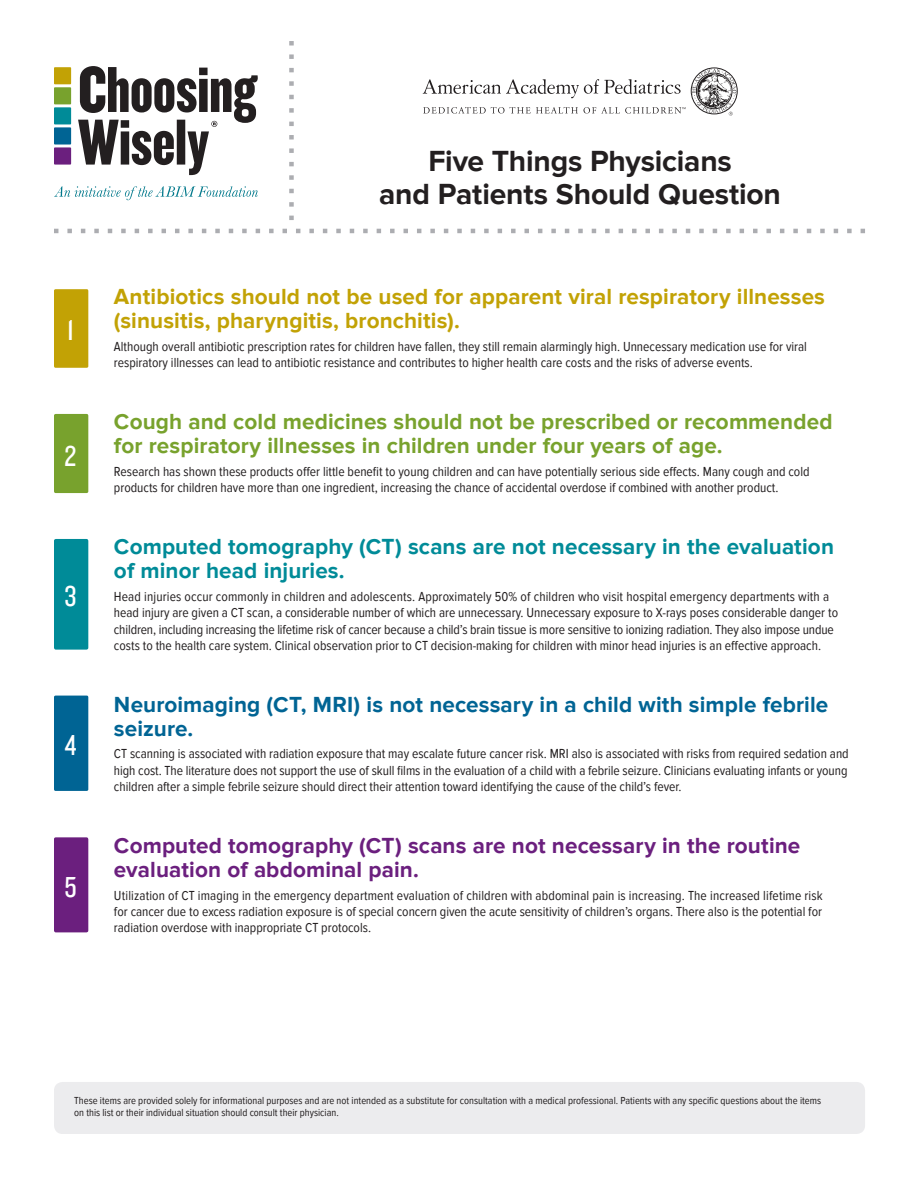
<style>
.page{position:relative;width:918px;height:1188px;background:#fff}
.page>*{position:absolute;margin:0;border:0;box-sizing:border-box;transform-origin:0 0}
.t1{font:700 30px/33px "Proxima Nova";letter-spacing:-.005em;color:#231f20;text-align:center}
.t2{font:30px "Knockout 29 Junior Ltweight";color:#fff}
.t3{font:700 22.5px/24px "Proxima Nova";letter-spacing:.005em;color:#78a22d}
.t4{font:700 22.5px/24px "Proxima Nova";letter-spacing:.005em;color:#c2a205}
.t5{font:700 22.5px/24px "Proxima Nova";letter-spacing:.005em;color:#6b1f7e}
.t6{font:700 22.5px/24px "Proxima Nova";letter-spacing:.005em;color:#008b98}
.t7{font:700 22.5px/24px "Proxima Nova";letter-spacing:.005em;color:#006494}
.t8{font:13.5px/16.2px "Proxima Nova Cond";color:#231f20}
.t9{font:10.5px/12px "Proxima Nova Cond";color:#231f20}
</style>
<div class="page">
<svg style="left:54px;top:229px;width:811px;height:4px"></svg>
<svg style="left:289px;top:41px;width:5px;height:179px"></svg>
<div style="left:54px;top:67px;width:17px;height:17px;background:#c2a205"></div>
<div style="left:54px;top:87px;width:17px;height:17px;background:#78a22d"></div>
<div style="left:54px;top:107px;width:17px;height:17px;background:#008b98"></div>
<div style="left:54px;top:127px;width:17px;height:18px;background:#006494"></div>
<div style="left:54px;top:147px;width:17px;height:18px;background:#6b1f7e"></div>
<svg style="left:78px;top:66px;width:180px;height:109px"></svg>
<svg style="left:54px;top:186px;width:204px;height:14px"></svg>
<div style="left:54px;top:539px;width:34px;height:111px;background:#008b98;border-radius:2px"></div>
<div style="left:54px;top:289px;width:34px;height:79px;background:#c2a205;border-radius:2px"></div>
<div style="left:54px;top:414px;width:34px;height:79px;background:#78a22d;border-radius:2px"></div>
<div style="left:54px;top:837px;width:34px;height:95px;background:#6b1f7e;border-radius:2px"></div>
<div style="left:54px;top:696px;width:34px;height:95px;background:#006494;border-radius:2px"></div>
<div style="left:54px;top:1082px;width:811px;height:52px;background:#ececee;border-radius:9px"></div>
<svg style="left:423px;top:68px;width:314px;height:48px"></svg>
<h1 class="t2" style="left:67px;top:311px;width:8px">1</h1>
<h1 class="t2" style="left:65px;top:436px;width:13px">2</h1>
<h1 class="t2" style="left:65px;top:577px;width:13px">3</h1>
<h1 class="t2" style="left:65px;top:726px;width:13px">4</h1>
<h1 class="t2" style="left:64px;top:868px;width:14px">5</h1>
<h1 class="t1" style="left:379px;top:145px;width:403px">Five Things Physicians<br>and Patients Should Question</h1>
<h2 class="t4" style="left:114px;top:285px;width:713px">Antibiotics should not be used for apparent viral respiratory illnesses (sinusitis, pharyngitis, bronchitis).</h2>
<p class="t8" style="left:114px;top:339px;width:695px">Although overall antibiotic prescription rates for children have fallen, they still remain alarmingly high. Unnecessary medication use for viral respiratory illnesses can lead to antibiotic resistance and contributes to higher health care costs and the risks of adverse events.</p>
<h2 class="t3" style="left:114px;top:410px;width:720px">Cough and cold medicines should not be prescribed or recommended for respiratory illnesses in children under four years of age.</h2>
<p class="t8" style="left:114px;top:464px;width:697px">Research has shown these products offer little benefit to young children and can have potentially serious side effects. Many cough and cold products for children have more than one ingredient, increasing the chance of accidental overdose if combined with another product.</p>
<h2 class="t6" style="left:114px;top:535px;width:722px">Computed tomography (CT) scans are not necessary in the evaluation of minor head injuries.</h2>
<p class="t8" style="left:114px;top:589px;width:726px">Head injuries occur commonly in children and adolescents. Approximately 50% of children who visit hospital emergency departments with a head injury are given a CT scan, a considerable number of which are unnecessary. Unnecessary exposure to X-rays poses considerable danger to children, including increasing the lifetime risk of cancer because a child’s brain tissue is more sensitive to ionizing radiation. They also impose undue costs to the health care system. Clinical observation prior to CT decision-making for children with minor head injuries is an effective approach.</p>
<h2 class="t7" style="left:114px;top:693px;width:716px">Neuroimaging (CT, MRI) is not necessary in a child with simple febrile seizure.</h2>
<p class="t8" style="left:114px;top:746px;width:736px;text-align:justify">CT scanning is associated with radiation exposure that may escalate future cancer risk. MRI also is associated with risks from required sedation and high cost. The literature does not support the use of skull films in the evaluation of a child with a febrile seizure. Clinicians evaluating infants or young children after a simple febrile seizure should direct their attention toward identifying the cause of the child’s fever.</p>
<h2 class="t5" style="left:114px;top:834px;width:688px">Computed tomography (CT) scans are not necessary in the routine evaluation of abdominal pain.</h2>
<p class="t8" style="left:114px;top:887px;width:710px;text-align:justify">Utilization of CT imaging in the emergency department evaluation of children with abdominal pain is increasing. The increased lifetime risk for cancer due to excess radiation exposure is of special concern given the acute sensitivity of children’s organs. There also is the potential for radiation overdose with inappropriate CT protocols.</p>
<p class="t9" style="left:74px;top:1095px;width:748px">These items are provided solely for informational purposes and are not intended as a substitute for consultation with a medical professional. Patients with any specific questions about the items on this list or their individual situation should consult their physician.</p>
</div>
